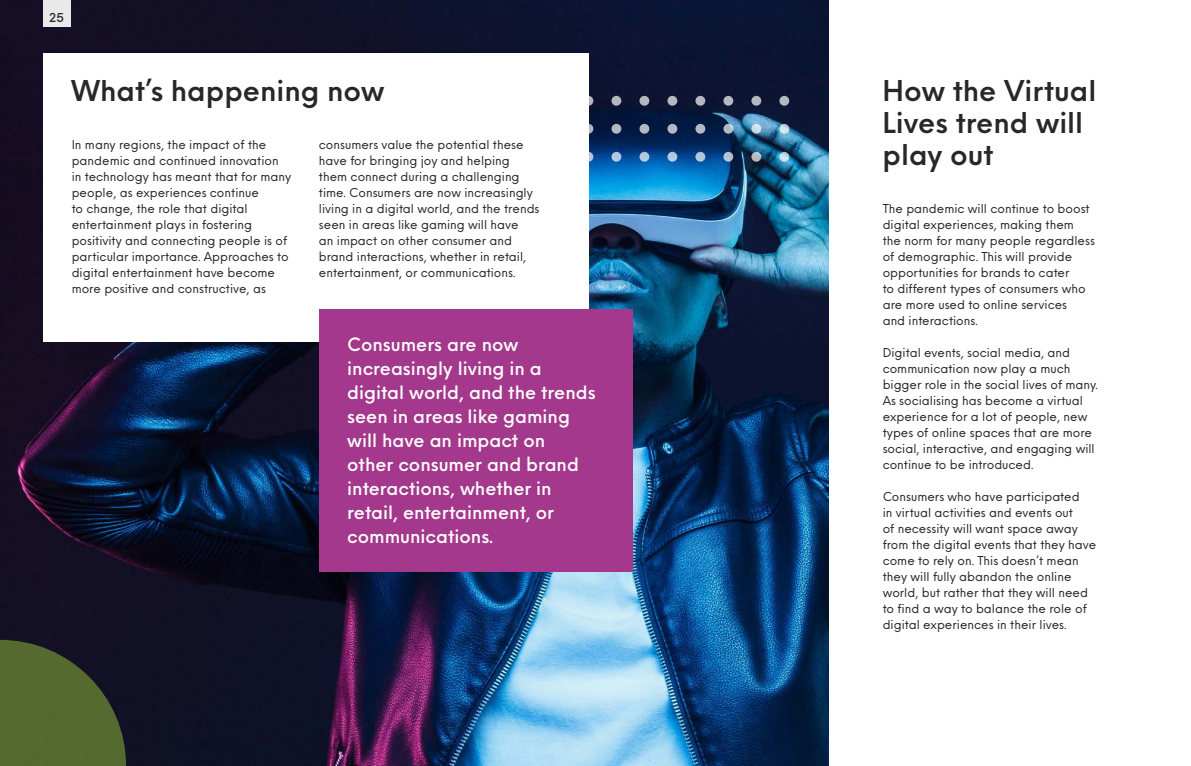
<style>
.page{position:relative;width:1191px;height:766px;background:#fff}
.page>*{position:absolute;margin:0;border:0;box-sizing:border-box;transform-origin:0 0}
.t1{font:600 28px/32px "Neue Einstellung";color:#292829}
.t2{font:500 18px/24px "Neue Einstellung";color:#fff}
.t3{font:12px/16px "Neue Einstellung";color:#292829}
.t4{font:500 12px "Neue Einstellung";color:#2b2b2b}
</style>
<div class="page">
<img style="left:0;top:0;width:829px;height:765px">
<svg style="left:723px;top:152px;width:10px;height:10px"></svg>
<svg style="left:723px;top:96px;width:10px;height:10px"></svg>
<svg style="left:723px;top:124px;width:10px;height:10px"></svg>
<svg style="left:611px;top:152px;width:10px;height:10px"></svg>
<svg style="left:611px;top:96px;width:10px;height:10px"></svg>
<svg style="left:611px;top:124px;width:10px;height:10px"></svg>
<svg style="left:695px;top:152px;width:10px;height:10px"></svg>
<svg style="left:695px;top:96px;width:10px;height:10px"></svg>
<svg style="left:695px;top:124px;width:10px;height:10px"></svg>
<svg style="left:583px;top:152px;width:10px;height:10px"></svg>
<svg style="left:583px;top:96px;width:10px;height:10px"></svg>
<svg style="left:583px;top:124px;width:10px;height:10px"></svg>
<svg style="left:779px;top:152px;width:10px;height:10px"></svg>
<svg style="left:779px;top:96px;width:10px;height:10px"></svg>
<svg style="left:779px;top:124px;width:10px;height:10px"></svg>
<svg style="left:667px;top:152px;width:10px;height:10px"></svg>
<svg style="left:667px;top:96px;width:10px;height:10px"></svg>
<svg style="left:667px;top:124px;width:10px;height:10px"></svg>
<svg style="left:751px;top:152px;width:10px;height:10px"></svg>
<svg style="left:751px;top:96px;width:10px;height:10px"></svg>
<svg style="left:751px;top:124px;width:10px;height:10px"></svg>
<svg style="left:639px;top:152px;width:10px;height:10px"></svg>
<svg style="left:639px;top:96px;width:10px;height:10px"></svg>
<svg style="left:639px;top:124px;width:10px;height:10px"></svg>
<div style="left:43px;top:53px;width:545px;height:288px;background:#fff"></div>
<div style="left:319px;top:309px;width:314px;height:262px;background:#a4388c"></div>
<svg style="left:0;top:639px;width:126px;height:126px;background:#47562d"></svg>
<div style="left:43px;top:0;width:27px;height:27px;background:#e8e9e8"></div>
<p class="t4" style="left:49px;top:7px;width:16px">25</p>
<h1 class="t1" style="left:72px;top:72px;width:314px">What’s happening now</h1>
<h1 class="t1" style="left:882px;top:72px;width:215px">How the Virtual<br>Lives trend will play out</h1>
<p class="t3" style="left:882px;top:199px;width:214px">The pandemic will continue to boost digital experiences, making them the norm for many people regardless of demographic. This will provide opportunities for brands to cater<br>to different types of consumers who are more used to online services<br>and interactions.</p>
<p class="t3" style="left:882px;top:343px;width:217px">Digital events, social media, and communication now play a much bigger role in the social lives of many.<br>As socialising has become a virtual experience for a lot of people, new types of online spaces that are more social, interactive, and engaging will continue to be introduced.</p>
<p class="t3" style="left:882px;top:487px;width:215px">Consumers who have participated<br>in virtual activities and events out<br>of necessity will want space away from the digital events that they have come to rely on. This doesn’t mean they will fully abandon the online world, but rather that they will need to find a way to balance the role of digital experiences in their lives.</p>
<p class="t3" style="left:72px;top:135px;width:221px">In many regions, the impact of the pandemic and continued innovation in technology has meant that for many people, as experiences continue<br>to change, the role that digital entertainment plays in fostering positivity and connecting people is of particular importance. Approaches to digital entertainment have become more positive and constructive, as</p>
<p class="t3" style="left:319px;top:135px;width:222px">consumers value the potential these have for bringing joy and helping them connect during a challenging time. Consumers are now increasingly living in a digital world, and the trends seen in areas like gaming will have<br>an impact on other consumer and brand interactions, whether in retail, entertainment, or communications.</p>
<h2 class="t2" style="left:347px;top:330px;width:250px">Consumers are now increasingly living in a digital world, and the trends seen in areas like gaming will have an impact on other consumer and brand interactions, whether in retail, entertainment, or communications.</h2>
</div>
